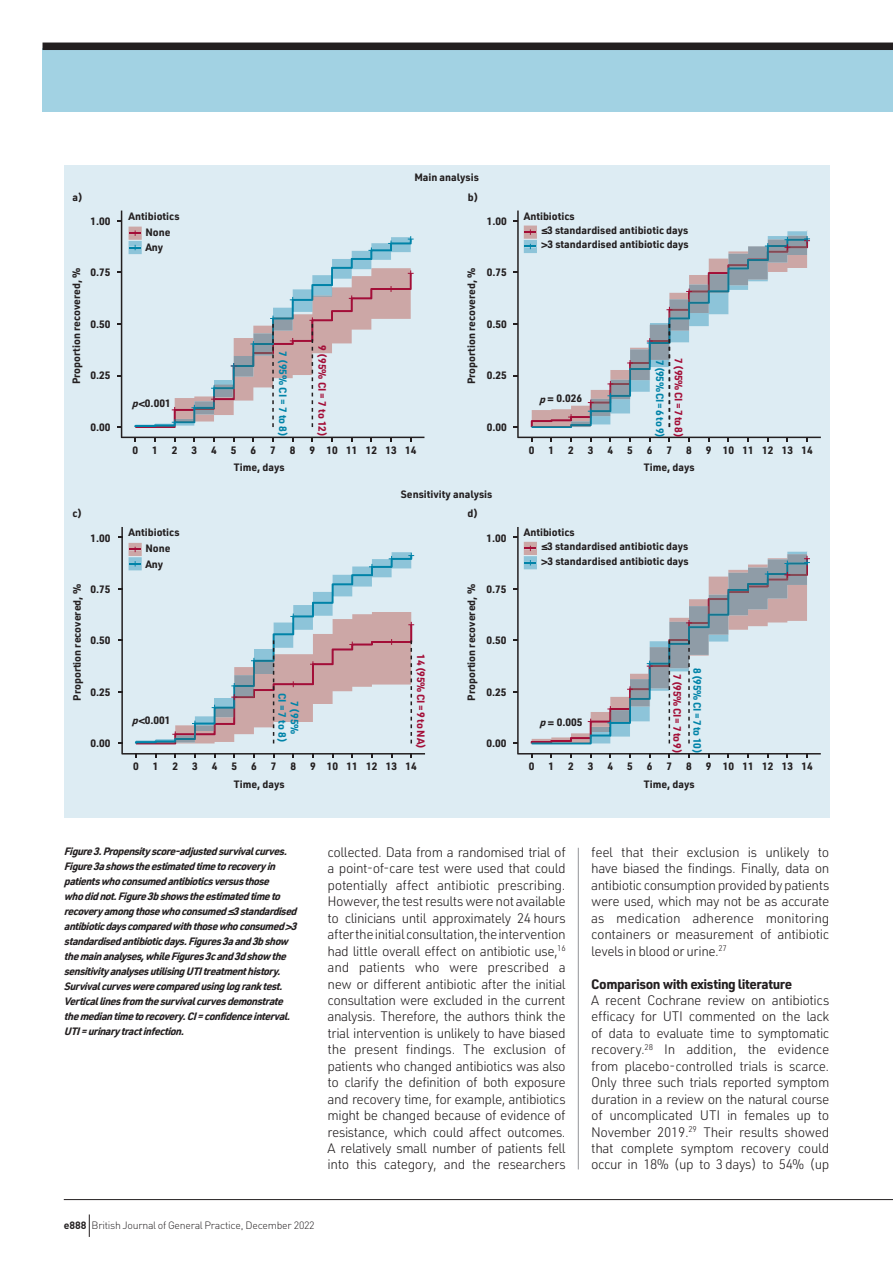
<style>
.page{position:relative;width:893px;height:1263px;background:#fff}
.page>*{position:absolute;margin:0;border:0;box-sizing:border-box;transform-origin:0 0}
.t1{font:300 13.5px/16.5px "URWDIN";letter-spacing:-.03em;color:#231f20;text-align:justify}
.t2{font:700 13.5px "URWDIN";letter-spacing:-.035em;color:#231f20}
.t3{font:italic 700 10.5px/15px "URWDIN";color:#231f20}
.t4{font:700 10.5px/15.9px "URWDIN";color:#231f20}
.t5{font:700 10.5px "URWDIN";letter-spacing:-.025em;color:#a30e37}
.t6{font:700 10.5px/12.6px "URWDIN";letter-spacing:-.03em;color:#0083a8;text-align:center}
.t7{font:300 10.5px "DIN";letter-spacing:-.025em;color:#231f20}
.s1{font-family:"Helvetica"}
.s2{font-style:italic;font-size:10.2px}
.s3{font-weight:700}
</style>
<div class="page">
<div style="left:43px;top:48px;width:850px;height:64px;background:#a2d2e3"></div>
<div style="left:43px;top:43px;width:850px;height:7px;background:#231f20"></div>
<hr style="left:578px;top:848px;width:1px;height:321px;background:#939598">
<div style="left:64px;top:165px;width:765px;height:652px;background:#ddecf3"></div>
<svg style="left:121px;top:211px;width:303px;height:227px"></svg>
<svg style="left:517px;top:211px;width:304px;height:227px"></svg>
<svg style="left:121px;top:527px;width:304px;height:227px"></svg>
<svg style="left:517px;top:527px;width:304px;height:227px"></svg>
<svg style="left:129px;top:543px;width:285px;height:201px"></svg>
<svg style="left:129px;top:227px;width:285px;height:201px"></svg>
<svg style="left:524px;top:542px;width:286px;height:201px"></svg>
<svg style="left:524px;top:226px;width:286px;height:201px"></svg>
<hr style="left:64px;top:1199px;width:829px;height:1px;background:#231f20">
<svg style="left:89px;top:1214px;width:1px;height:23px"></svg>
<p class="t4" style="left:414px;top:169px;width:66px">Main analysis</p>
<p class="t4" style="left:73px;top:189px;width:12px">a)</p>
<p class="t4" style="left:468px;top:189px;width:12px">b)</p>
<p class="t4" style="left:91px;top:213px;width:22px">1.00</p>
<p class="t4" style="left:145px;top:207px;width:36px;text-indent:-17px">Antibiotics<br>None<br>Any</p>
<p class="t4" style="left:487px;top:213px;width:22px">1.00</p>
<p class="t4" style="left:541px;top:208px;width:149px;line-height:14.4px;text-indent:-18px">Antibiotics<br><span class="s1">≤</span>3 standardised antibiotic days <span class="s1">&gt;</span>3 standardised antibiotic days</p>
<p class="t4" style="left:68px;top:384px;width:118px;rotate:-90deg">Proportion recovered, %</p>
<p class="t4" style="left:91px;top:264px;width:22px">0.75</p>
<p class="t4" style="left:91px;top:316px;width:22px">0.50</p>
<p class="t4" style="left:91px;top:367px;width:22px">0.25</p>
<p class="t4" style="left:91px;top:418px;width:22px">0.00</p>
<p class="t4" style="left:132px;top:395px;width:40px"><span class="s2">p</span><span class="s1">&lt;</span>0.001</p>
<p class="t6" style="left:290px;top:351px;width:87px;rotate:90deg">7 (95% CI = 7 to 8)</p>
<p class="t5" style="left:329px;top:345px;width:93px;rotate:90deg">9 (95% CI = 7 to 12)</p>
<p class="t4" style="left:463px;top:384px;width:118px;rotate:-90deg">Proportion recovered, %</p>
<p class="t4" style="left:487px;top:264px;width:22px">0.75</p>
<p class="t4" style="left:487px;top:316px;width:22px">0.50</p>
<p class="t4" style="left:487px;top:367px;width:22px">0.25</p>
<p class="t4" style="left:487px;top:418px;width:22px">0.00</p>
<p class="t4" style="left:539px;top:390px;width:45px"><span class="s2">p</span><span class="s1">=</span> 0.026</p>
<p class="t6" style="left:667px;top:360px;width:79px;rotate:90deg">7 (95% CI = 6 to 9)</p>
<p class="t5" style="left:686px;top:358px;width:81px;rotate:90deg">7 (95% CI = 7 to 8)</p>
<p class="t4" style="left:133px;top:441px;width:7px">0</p>
<p class="t4" style="left:152px;top:441px;width:7px">1</p>
<p class="t4" style="left:172px;top:441px;width:7px">2</p>
<p class="t4" style="left:192px;top:441px;width:7px">3</p>
<p class="t4" style="left:211px;top:441px;width:7px">4</p>
<p class="t4" style="left:231px;top:441px;width:7px">5</p>
<p class="t4" style="left:251px;top:441px;width:7px">6</p>
<p class="t4" style="left:270px;top:441px;width:7px">7</p>
<p class="t4" style="left:290px;top:441px;width:7px">8</p>
<p class="t4" style="left:310px;top:441px;width:108px">9 10 11 12 13 14</p>
<p class="t4" style="left:529px;top:441px;width:7px">0</p>
<p class="t4" style="left:549px;top:441px;width:7px">1</p>
<p class="t4" style="left:568px;top:441px;width:7px">2</p>
<p class="t4" style="left:588px;top:441px;width:7px">3</p>
<p class="t4" style="left:608px;top:441px;width:7px">4</p>
<p class="t4" style="left:627px;top:441px;width:7px">5</p>
<p class="t4" style="left:647px;top:441px;width:7px">6</p>
<p class="t4" style="left:667px;top:441px;width:7px">7</p>
<p class="t4" style="left:686px;top:441px;width:7px">8</p>
<p class="t4" style="left:706px;top:441px;width:108px">9 10 11 12 13 14</p>
<p class="t4" style="left:73px;top:505px;width:11px">c)</p>
<p class="t4" style="left:234px;top:459px;width:52px">Time, days</p>
<p class="t4" style="left:644px;top:459px;width:52px">Time, days</p>
<p class="t4" style="left:467px;top:505px;width:12px">d)</p>
<p class="t4" style="left:401px;top:485px;width:93px">Sensitivity analysis</p>
<p class="t4" style="left:91px;top:529px;width:22px">1.00</p>
<p class="t4" style="left:145px;top:524px;width:36px;text-indent:-17px">Antibiotics<br>None<br>Any</p>
<p class="t4" style="left:486px;top:529px;width:22px">1.00</p>
<p class="t4" style="left:541px;top:524px;width:149px;line-height:14.4px;text-indent:-18px">Antibiotics<br><span class="s1">≤</span>3 standardised antibiotic days <span class="s1">&gt;</span>3 standardised antibiotic days</p>
<p class="t4" style="left:69px;top:701px;width:118px;rotate:-90deg">Proportion recovered, %</p>
<p class="t4" style="left:91px;top:581px;width:22px">0.75</p>
<p class="t4" style="left:91px;top:632px;width:22px">0.50</p>
<p class="t4" style="left:91px;top:683px;width:22px">0.25</p>
<p class="t4" style="left:91px;top:735px;width:22px">0.00</p>
<p class="t4" style="left:132px;top:712px;width:40px"><span class="s2">p</span><span class="s1">&lt;</span>0.001</p>
<p class="t6" style="left:301px;top:693px;width:51px;rotate:90deg">7 (95%<br>CI = 7 to 8)</p>
<p class="t5" style="left:428px;top:654px;width:96px;rotate:90deg">14 (95% CI = 9 to NA)</p>
<p class="t4" style="left:463px;top:701px;width:118px;rotate:-90deg">Proportion recovered, %</p>
<p class="t4" style="left:486px;top:581px;width:22px">0.75</p>
<p class="t4" style="left:486px;top:632px;width:22px">0.50</p>
<p class="t4" style="left:486px;top:683px;width:22px">0.25</p>
<p class="t4" style="left:486px;top:735px;width:22px">0.00</p>
<p class="t4" style="left:539px;top:714px;width:45px"><span class="s2">p</span><span class="s1">=</span> 0.005</p>
<p class="t5" style="left:684px;top:674px;width:82px;rotate:90deg">7 (95% CI = 7 to 9)</p>
<p class="t6" style="left:704px;top:668px;width:87px;rotate:90deg">8 (95% CI = 7 to 10)</p>
<p class="t4" style="left:133px;top:758px;width:7px">0</p>
<p class="t4" style="left:153px;top:758px;width:7px">1</p>
<p class="t4" style="left:172px;top:758px;width:7px">2</p>
<p class="t4" style="left:192px;top:758px;width:7px">3</p>
<p class="t4" style="left:212px;top:758px;width:7px">4</p>
<p class="t4" style="left:231px;top:758px;width:7px">5</p>
<p class="t4" style="left:251px;top:758px;width:7px">6</p>
<p class="t4" style="left:271px;top:758px;width:7px">7</p>
<p class="t4" style="left:290px;top:758px;width:7px">8</p>
<p class="t4" style="left:310px;top:758px;width:108px">9 10 11 12 13 14</p>
<p class="t4" style="left:234px;top:776px;width:52px">Time, days</p>
<p class="t4" style="left:529px;top:758px;width:7px">0</p>
<p class="t4" style="left:548px;top:758px;width:7px">1</p>
<p class="t4" style="left:568px;top:758px;width:7px">2</p>
<p class="t4" style="left:588px;top:758px;width:7px">3</p>
<p class="t4" style="left:607px;top:758px;width:7px">4</p>
<p class="t4" style="left:627px;top:758px;width:7px">5</p>
<p class="t4" style="left:647px;top:758px;width:7px">6</p>
<p class="t4" style="left:666px;top:758px;width:7px">7</p>
<p class="t4" style="left:686px;top:758px;width:7px">8</p>
<p class="t4" style="left:706px;top:758px;width:108px">9 10 11 12 13 14</p>
<p class="t4" style="left:644px;top:776px;width:52px">Time, days</p>
<p class="t3" style="left:64px;top:843px;width:238px">Figure3.Propensityscore-adjustedsurvivalcurves.<br>Figure3ashowstheestimatedtimetorecoveryin patientswhoconsumedantibioticsversusthose whodidnot.Figure3bshowstheestimatedtimeto recoveryamongthosewhoconsumed<span class="s1">≤</span>3standardised antibioticdayscomparedwiththosewhoconsumed<span class="s1">&gt;</span>3 standardisedantibioticdays.Figures3aand3bshow themainanalyses,whileFigures3cand3dshowthe sensitivityanalysesutilisingUTItreatmenthistory.<br>Survivalcurveswerecomparedusinglogranktest.<br>Verticallinesfrom thesurvivalcurvesdemonstrate themediantimetorecovery.CI = confidenceinterval.<br>UTI = urinarytractinfection.</p>
<p class="t1" style="left:328px;top:843px;width:240px">collected. Data from a randomised trial of a point-of-care test were used that could potentially affect antibiotic prescribing.<br>However, the test results were not available to clinicians until approximately 24 hours after the initial consultation, the intervention had little overall effect on antibiotic use,<sup>16 </sup>and patients who were prescribed a new or different antibiotic after the initial consultation were excluded in the current analysis. Therefore, the authors think the trial intervention is unlikely to have biased the present findings. The exclusion of patients who changed antibiotics was also to clarify the definition of both exposure and recovery time, for example, antibiotics might be changed because of evidence of resistance, which could affect outcomes.<br>A relatively small number of patients fell into this category, and the researchers</p>
<p class="t1" style="left:591px;top:843px;width:240px">feel that their exclusion is unlikely to have biased the findings. Finally, data on antibiotic consumption provided by patients were used, which may not be as accurate as medication adherence monitoring containers or measurement of antibiotic levels in blood or urine.<sup>27</sup></p>
<p class="t2" style="left:591px;top:974px;width:202px">Comparison with existing literature</p>
<p class="t1" style="left:591px;top:991px;width:240px">A recent Cochrane review on antibiotics efficacy for UTI commented on the lack of data to evaluate time to symptomatic recovery.<sup>28</sup> In addition, the evidence from placebo-controlled trials is scarce.<br>Only three such trials reported symptom duration in a review on the natural course of uncomplicated UTI in females up to November 2019.<sup>29</sup> Their results showed that complete symptom recovery could occur in 18% (up to 3 days) to 54% (up</p>
<p class="t7" style="left:64px;top:1219px;width:252px"><span class="s3">e888</span> British Journal of General Practice, December 2022</p>
</div>
